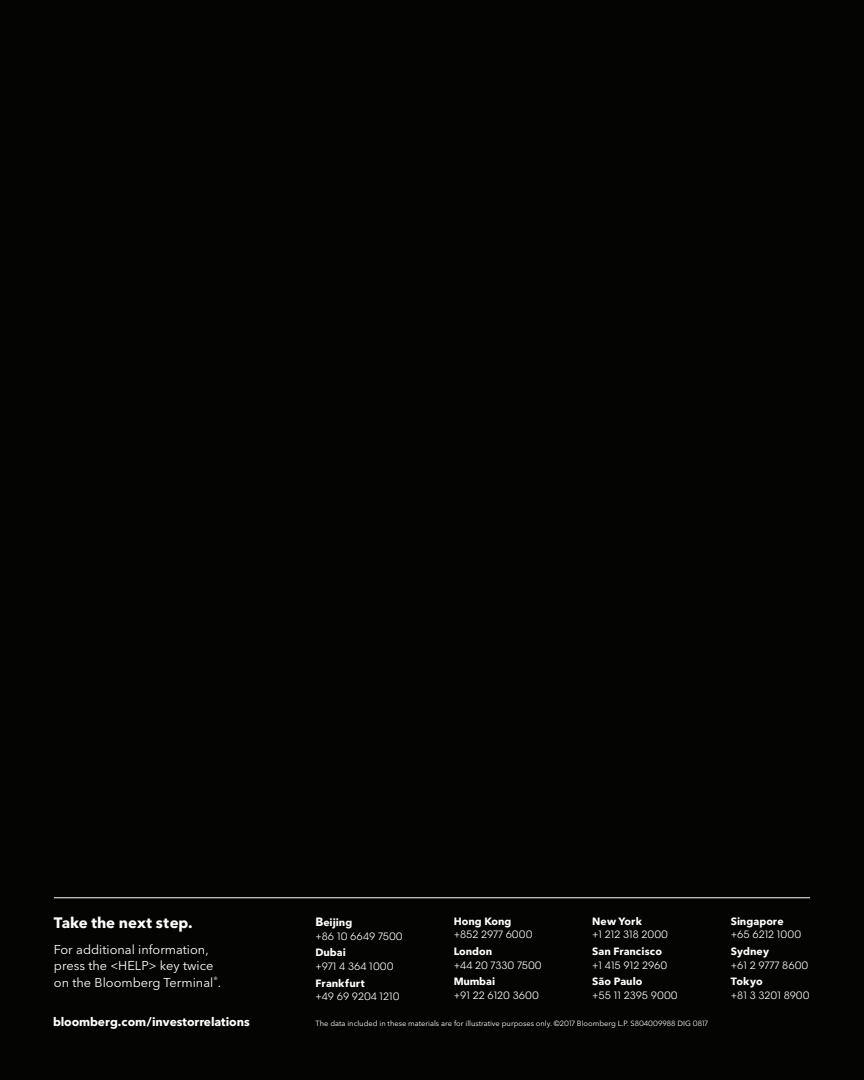
<style>
.page{position:relative;width:864px;height:1080px;background:#040503}
.page>*{position:absolute;margin:0;border:0;box-sizing:border-box;transform-origin:0 0}
.t1{font:700 15px "Avenir Next P For BBG";color:#fff}
.t2{font:12.75px/16.5px "Avenir Next P For BBG";color:#fff}
.Back_Page_DO_NOT_CHA{font:700 12px "Avenir Next P For BBG";color:#fff}
.t3{font:10.5px/13.5px "Avenir Next P For BBG";color:#fff}
.t4{font:700 10.5px "Avenir Next P For BBG";color:#fff}
.t5{font:700 10.5px "Avenir Next P For BBG";letter-spacing:.02em;color:#fff}
.t6{font:7.5px "Avenir Next P For BBG";color:#fff}
.s1{font-weight:700;font-size:12px}
.s2{font-weight:700}
</style>
<div class="page">
<hr style="left:54px;top:898px;width:756px;height:1px;background:#fff">
<h1 class="t1" style="left:54px;top:914px;width:140px">Take the next step.</h1>
<p class="t2" style="left:54px;top:941px;width:169px">For additional information, press the &lt;HELP&gt; key twice on the Bloomberg Terminal<sup>®</sup>.</p>
<p class="t3" style="left:315px;top:916px;width:89px"><span class="s1">B</span><span class="s2">eijing<br></span>+86 10 6649 7500</p>
<p class="t4" style="left:315px;top:946px;width:32px">Dubai</p>
<p class="t3" style="left:315px;top:959px;width:80px">+971 4 364 1000</p>
<p class="t5" style="left:315px;top:976px;width:51px">Frankfurt</p>
<p class="t3" style="left:315px;top:990px;width:86px">+49 69 9204 1210</p>
<p class="t4" style="left:454px;top:915px;width:59px">Hong Kong</p>
<p class="t3" style="left:454px;top:928px;width:80px">+852 2977 6000</p>
<p class="t4" style="left:454px;top:945px;width:40px">London</p>
<p class="t3" style="left:454px;top:958px;width:90px">+44 20 7330 7500</p>
<p class="t4" style="left:454px;top:975px;width:43px">Mumbai</p>
<p class="t3" style="left:454px;top:989px;width:87px">+91 22 6120 3600</p>
<p class="t4" style="left:592px;top:915px;width:51px">New York</p>
<p class="t3" style="left:592px;top:928px;width:77px">+1 212 318 2000</p>
<p class="t5" style="left:592px;top:945px;width:71px">San Francisco</p>
<p class="t3" style="left:592px;top:958px;width:77px">+1 415 912 2960</p>
<p class="t4" style="left:592px;top:975px;width:52px">São Paulo</p>
<p class="t3" style="left:592px;top:989px;width:87px">+55 11 2395 9000</p>
<p class="Back_Page_DO_NOT_CHA" style="left:53px;top:1014px;width:198px">bloomberg.com/investorrelations</p>
<p class="t6" style="left:316px;top:1019px;width:394px">The data included in these materials are for illustrative purposes only. ©2017 Bloomberg L.P. S804009988 DIG 0817</p>
<p class="t4" style="left:731px;top:915px;width:54px">Singapore</p>
<p class="t3" style="left:731px;top:928px;width:72px">+65 6212 1000</p>
<p class="t4" style="left:731px;top:945px;width:40px">Sydney</p>
<p class="t3" style="left:731px;top:958px;width:79px">+61 2 9777 8600</p>
<p class="t4" style="left:731px;top:975px;width:34px">Tokyo</p>
<p class="t3" style="left:731px;top:989px;width:80px">+81 3 3201 8900</p>
</div>
